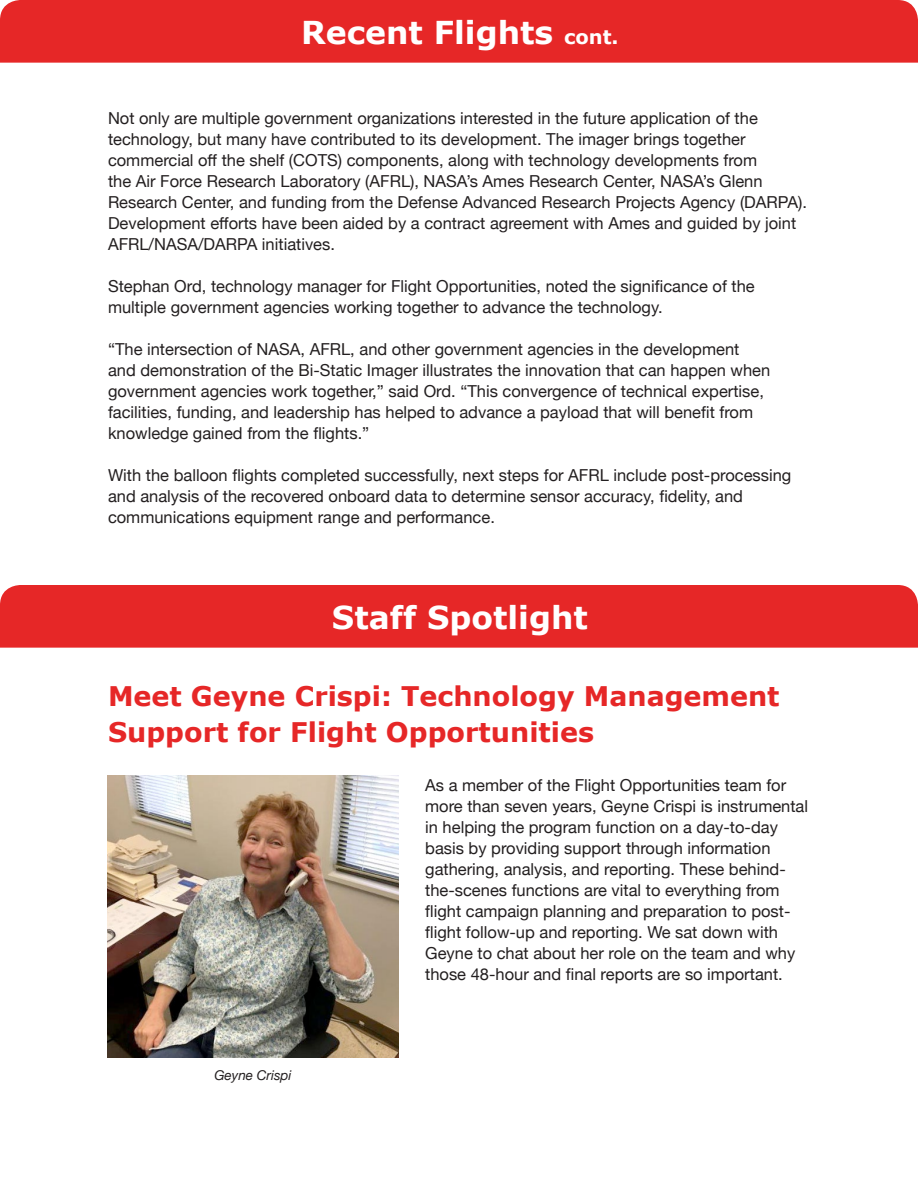
<style>
.page{position:relative;width:918px;height:1188px;background:#fff}
.page>*{position:absolute;margin:0;border:0;box-sizing:border-box;transform-origin:0 0}
.body{font:700 31.5px "Verdana";color:#fff}
.heading_1{font:700 27px/36px "Verdana";color:#e62727}
.body-2{font:16.5px/21px "Helvetica Neue";color:#231f20}
.t1{font:italic 13.5px "Helvetica Neue";color:#231f20}
.s1{font-size:19.5px}
</style>
<div class="page">
<div style="left:0;top:0;width:918px;height:63px;background:#e62727"></div>
<div style="left:0;top:585px;width:918px;height:63px;background:#e62727"></div>
<img style="left:108px;top:775px;width:290px;height:282px">
<p class="body" style="left:301px;top:10px;width:319px">Recent Flights <span class="s1">cont.</span></p>
<p class="body-2" style="left:108px;top:108px;width:700px">Not only are multiple government organizations interested in the future application of the technology, but many have contributed to its development. The imager brings together commercial off the shelf (COTS) components, along with technology developments from<br>the Air Force Research Laboratory (AFRL), NASA’s Ames Research Center, NASA’s Glenn Research Center, and funding from the Defense Advanced Research Projects Agency (DARPA).<br>Development efforts have been aided by a contract agreement with Ames and guided by joint AFRL/NASA/DARPA initiatives.</p>
<p class="body-2" style="left:108px;top:276px;width:648px">Stephan Ord, technology manager for Flight Opportunities, noted the significance of the multiple government agencies working together to advance the technology.</p>
<p class="body-2" style="left:108px;top:339px;width:664px">“The intersection of NASA, AFRL, and other government agencies in the development and demonstration of the Bi-Static Imager illustrates the innovation that can happen when government agencies work together,” said Ord. “This convergence of technical expertise, facilities, funding, and leadership has helped to advance a payload that will benefit from knowledge gained from the flights.”</p>
<p class="body-2" style="left:108px;top:465px;width:685px">With the balloon flights completed successfully, next steps for AFRL include post-processing and analysis of the recovered onboard data to determine sensor accuracy, fidelity, and communications equipment range and performance.</p>
<p class="body" style="left:332px;top:595px;width:257px">Staff Spotlight</p>
<h1 class="heading_1" style="left:108px;top:678px;width:673px">Meet Geyne Crispi: Technology Management<br>Support for Flight Opportunities</h1>
<p class="body-2" style="left:425px;top:776px;width:384px">As a member of the Flight Opportunities team for more than seven years, Geyne Crispi is instrumental in helping the program function on a day-to-day basis by providing support through information gathering, analysis, and reporting. These behind&shy;the-scenes functions are vital to everything from flight campaign planning and preparation to post&shy;flight follow-up and reporting. We sat down with Geyne to chat about her role on the team and why those 48-hour and final reports are so important.</p>
<p class="t1" style="left:214px;top:1065px;width:79px">Geyne Crispi</p>
</div>
